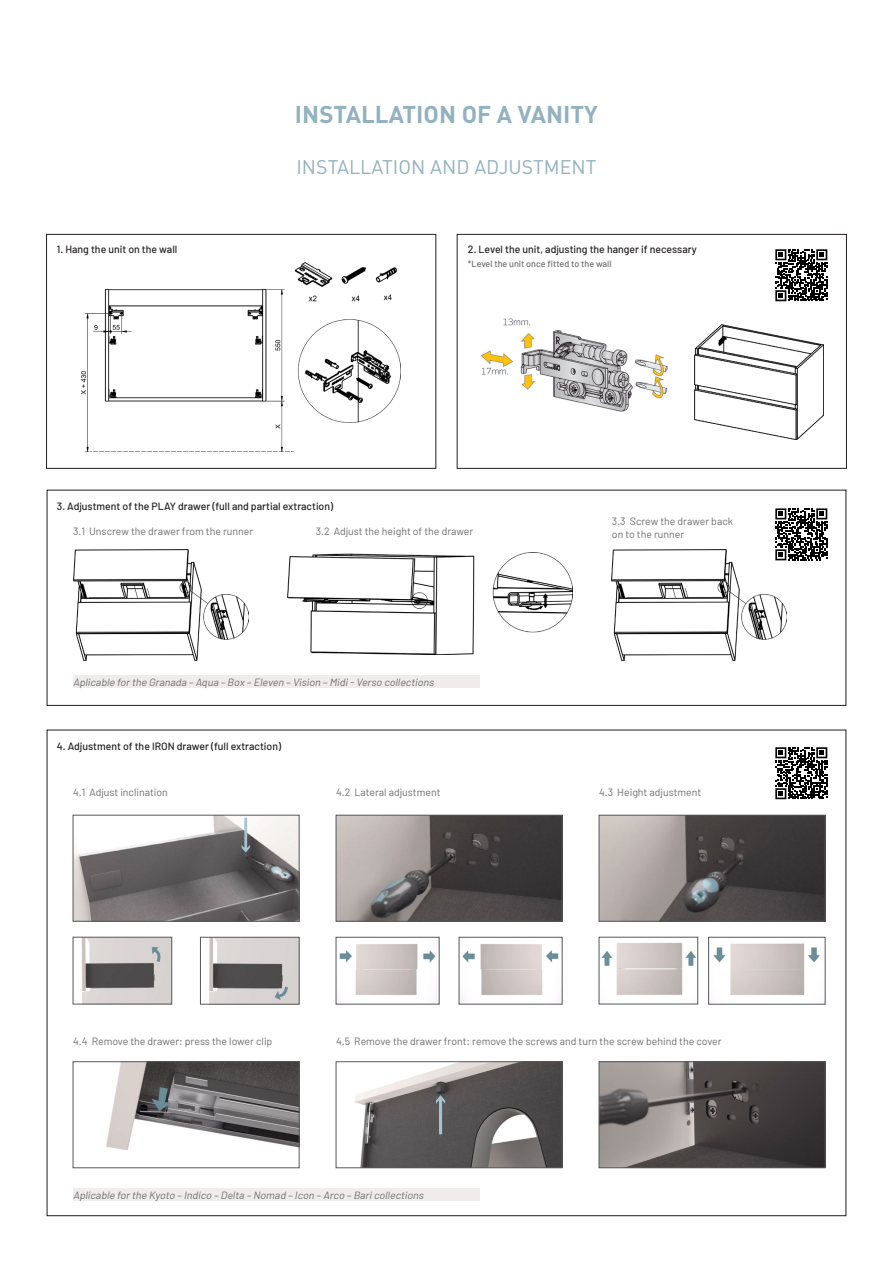
<style>
.page{position:relative;width:893px;height:1263px;background:#fff}
.page>*{position:absolute;margin:0;border:0;box-sizing:border-box;transform-origin:0 0}
.t1{font:700 24px "DIN Pro";color:#92b2bf}
.t2{font:19.5px "DIN Pro";color:#93b1bd}
.t3{font:10.5px/12.6px "Barlow";color:#6c6d70}
.t4{font:500 10.5px "Barlow";color:#231f20}
.t5{font:italic 10.5px "Barlow";color:#6c6d70}
.t6{font:500 9px "Barlow";color:#6c6d70}
</style>
<div class="page">
<div style="left:46px;top:234px;width:390px;height:235px;border:1px solid #231f20"></div>
<div style="left:457px;top:234px;width:390px;height:235px;border:1px solid #231f20"></div>
<div style="left:47px;top:490px;width:799px;height:216px;border:1px solid #231f20"></div>
<img style="left:81px;top:263px;width:320px;height:188px">
<img style="left:481px;top:318px;width:187px;height:94px">
<img style="left:74px;top:549px;width:174px;height:112px">
<img style="left:288px;top:552px;width:285px;height:103px">
<img style="left:612px;top:549px;width:175px;height:112px">
<img style="left:695px;top:324px;width:129px;height:115px">
<svg style="left:775px;top:249px;width:52px;height:52px"></svg>
<div style="left:772px;top:505px;width:58px;height:58px;background:linear-gradient(to right,#fff,#fff)"></div>
<svg style="left:775px;top:508px;width:52px;height:52px"></svg>
<svg style="left:775px;top:747px;width:52px;height:52px"></svg>
<img style="left:75px;top:817px;width:222px;height:102px">
<div style="left:73px;top:815px;width:226px;height:106px;border:1px solid #57585a"></div>
<svg style="left:242px;top:818px;width:8px;height:34px"></svg>
<img style="left:209px;top:939px;width:88px;height:63px">
<div style="left:200px;top:937px;width:99px;height:67px;border:1px solid #57585a"></div>
<img style="left:81px;top:939px;width:89px;height:63px">
<div style="left:73px;top:937px;width:99px;height:67px;border:1px solid #57585a"></div>
<img style="left:338px;top:817px;width:222px;height:102px">
<div style="left:336px;top:815px;width:226px;height:106px;border:1px solid #57585a"></div>
<img style="left:339px;top:944px;width:98px;height:58px">
<div style="left:336px;top:937px;width:103px;height:67px;border:1px solid #57585a"></div>
<img style="left:461px;top:944px;width:98px;height:58px">
<div style="left:459px;top:937px;width:103px;height:67px;border:1px solid #57585a"></div>
<img style="left:601px;top:817px;width:222px;height:102px">
<div style="left:599px;top:815px;width:226px;height:106px;border:1px solid #57585a"></div>
<img style="left:713px;top:943px;width:107px;height:52px">
<div style="left:709px;top:937px;width:116px;height:67px;border:1px solid #57585a"></div>
<img style="left:601px;top:942px;width:95px;height:53px">
<div style="left:599px;top:937px;width:99px;height:67px;border:1px solid #57585a"></div>
<img style="left:106px;top:1064px;width:191px;height:87px">
<div style="left:73px;top:1062px;width:226px;height:106px;border:1px solid #57585a"></div>
<img style="left:355px;top:1064px;width:205px;height:102px">
<div style="left:336px;top:1062px;width:226px;height:106px;border:1px solid #57585a"></div>
<svg style="left:436px;top:1095px;width:9px;height:39px"></svg>
<img style="left:601px;top:1064px;width:222px;height:102px">
<div style="left:599px;top:1062px;width:226px;height:106px;border:1px solid #57585a"></div>
<div style="left:73px;top:1188px;width:407px;height:13px;background:#f0eceb"></div>
<div style="left:73px;top:675px;width:407px;height:13px;background:#f0eceb"></div>
<p class="t1" style="left:295px;top:98px;width:305px">INSTALLATION OF A VANITY</p>
<p class="t2" style="left:296px;top:154px;width:302px">INSTALLATION AND ADJUSTMENT</p>
<p class="t4" style="left:57px;top:243px;width:122px">1. Hang the unit on the wall</p>
<p class="t4" style="left:468px;top:243px;width:230px">2. Level the unit, adjusting the hanger if necessary</p>
<p class="t6" style="left:468px;top:258px;width:145px">*Level the unit once fitted to the wall</p>
<p class="t4" style="left:57px;top:500px;width:278px">3. Adjustment of the PLAY drawer (full and partial extraction)</p>
<p class="t3" style="left:316px;top:525px;width:159px">3.2 Adjust the height of the drawer</p>
<p class="t3" style="left:612px;top:515px;width:123px">3.3 Screw the drawer back on to the runner</p>
<p class="t3" style="left:73px;top:525px;width:182px">3.1 Unscrew the drawer from the runner</p>
<p class="t5" style="left:73px;top:675px;width:365px">Aplicable forthe Granada – Aqua – Box – Eleven – Vision – Midi- Verso collections</p>
<p class="t4" style="left:57px;top:740px;width:226px">4. Adjustment of the IRON drawer (full extraction)</p>
<p class="t3" style="left:73px;top:786px;width:96px">4.1 Adjust inclination</p>
<p class="t3" style="left:336px;top:786px;width:106px">4.2 Lateral adjustment</p>
<p class="t3" style="left:599px;top:786px;width:104px">4.3 Height adjustment</p>
<p class="t3" style="left:73px;top:1035px;width:201px">4.4 Remove the drawer: press the lower clip</p>
<p class="t3" style="left:336px;top:1035px;width:387px">4.5 Remove the drawer front: remove the screws and turn the screw behind the cover</p>
<p class="t5" style="left:73px;top:1188px;width:354px">Aplicable forthe Kyoto – Indico – Delta – Nomad – Icon – Arco – Baricollections</p>
</div>
